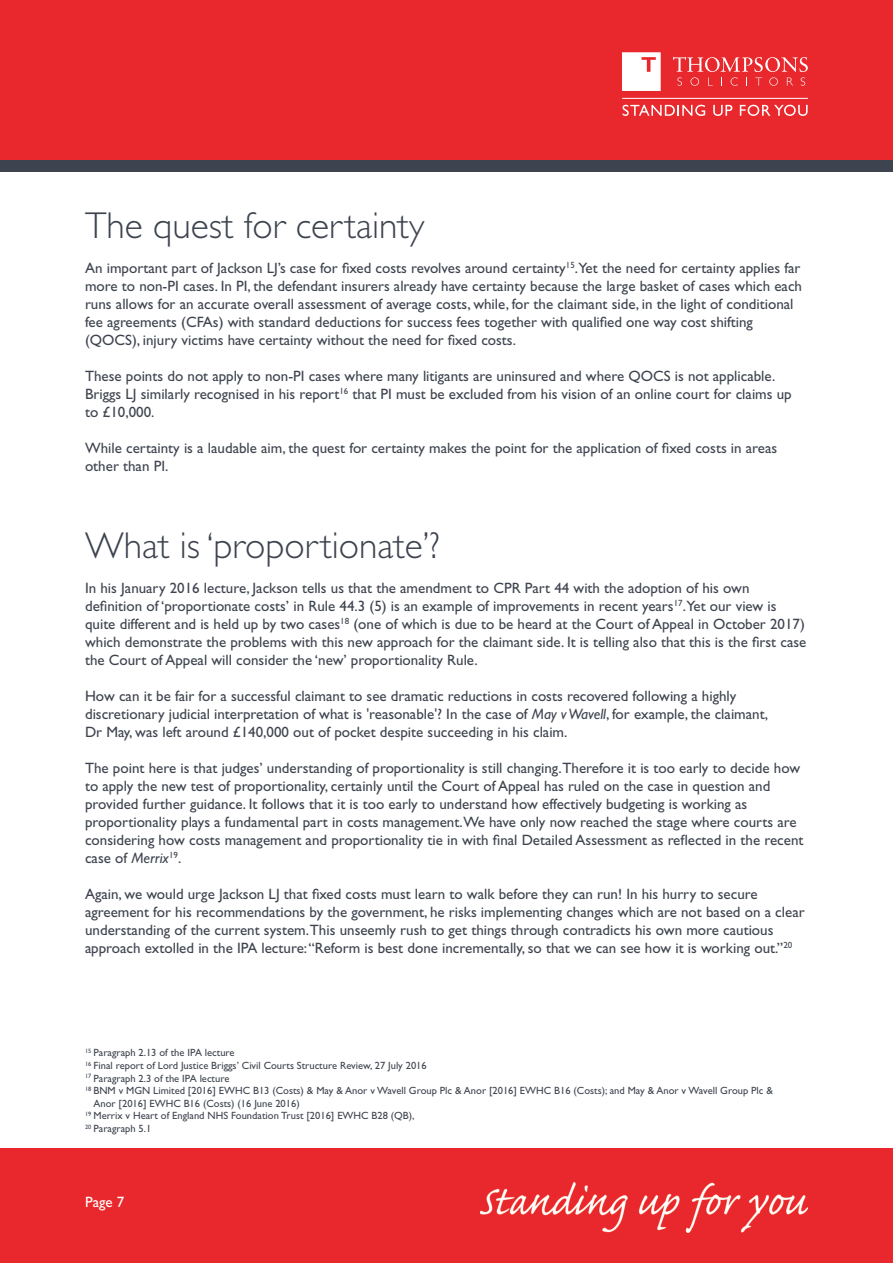
<style>
.page{position:relative;width:893px;height:1263px;background:#fff}
.page>*{position:absolute;margin:0;border:0;box-sizing:border-box;transform-origin:0 0}
.t1{font:300 37.5px "Gill Sans Std";color:#3e444f}
.t2{font:15px/18px "Gill Sans Std";color:#3e444f}
.t3{font:15px "Gill Sans Std";color:#fff}
.t4{font:10.5px "Gill Sans Std";color:#3e444f}
.s1{font-style:italic}
</style>
<div class="page">
<div style="left:0;top:1148px;width:893px;height:115px;background:#e9282d"></div>
<div style="left:0;top:0;width:893px;height:164px;background:#e9282d"></div>
<div style="left:0;top:161px;width:893px;height:11px;background:#3e444f"></div>
<svg style="left:673px;top:57px;width:135px;height:29px"></svg>
<svg style="left:622px;top:52px;width:39px;height:39px"></svg>
<hr style="left:622px;top:98px;width:186px;height:1px;background:#fff">
<svg style="left:623px;top:105px;width:82px;height:11px"></svg>
<svg style="left:713px;top:105px;width:19px;height:11px"></svg>
<svg style="left:740px;top:105px;width:68px;height:11px"></svg>
<img style="left:480px;top:1182px;width:328px;height:51px">
<h1 class="t1" style="left:85px;top:211px;width:341px">The quest for certainty</h1>
<p class="t2" style="left:85px;top:260px;width:718px">An important part of Jackson LJ’s case for fixed costs revolves around certainty<sup>15</sup>.Yet the need for certainty applies far more to non-PI cases. In PI, the defendant insurers already have certainty because the large basket of cases which each runs allows for an accurate overall assessment of average costs, while, for the claimant side, in the light of conditional fee agreements (CFAs) with standard deductions for success fees together with qualified one way cost shifting (QOCS), injury victims have certainty without the need for fixed costs.</p>
<p class="t2" style="left:85px;top:368px;width:708px">These points do not apply to non-PI cases where many litigants are uninsured and where QOCS is not applicable.<br>Briggs LJ similarly recognised in his report<sup>16</sup> that PI must be excluded from his vision of an online court for claims up to £10,000.</p>
<p class="t2" style="left:85px;top:440px;width:694px">While certainty is a laudable aim, the quest for certainty makes the point for the application of fixed costs in areas other than PI.</p>
<h1 class="t1" style="left:85px;top:531px;width:356px">What is ‘proportionate’?</h1>
<p class="t2" style="left:85px;top:580px;width:723px">In his January 2016 lecture, Jackson tells us that the amendment to CPR Part 44 with the adoption of his own definition of ‘proportionate costs’ in Rule 44.3 (5) is an example of improvements in recent years<sup>17</sup>.Yet our view is quite different and is held up by two cases<sup>18</sup> (one of which is due to be heard at the Court of Appeal in October 2017) which demonstrate the problems with this new approach for the claimant side. It is telling also that this is the first case the Court of Appeal will consider the ‘new’ proportionality Rule.</p>
<p class="t2" style="left:85px;top:688px;width:684px">How can it be fair for a successful claimant to see dramatic reductions in costs recovered following a highly discretionary judicial interpretation of what is 'reasonable'? In the case of <span class="s1">May vWavell</span>, for example, the claimant,<br>Dr May, was left around £140,000 out of pocket despite succeeding in his claim.</p>
<p class="t2" style="left:85px;top:760px;width:720px">The point here is that judges’ understanding of proportionality is still changing.Therefore it is too early to decide how to apply the new test of proportionality, certainly until the Court of Appeal has ruled on the case in question and provided further guidance. It follows that it is too early to understand how effectively budgeting is working as proportionality plays a fundamental part in costs management.We have only now reached the stage where courts are considering how costs management and proportionality tie in with final Detailed Assessment as reflected in the recent case of <span class="s1">Merrix</span><sup>19</sup>.</p>
<p class="t2" style="left:85px;top:886px;width:721px">Again, we would urge Jackson LJ that fixed costs must learn to walk before they can run! In his hurry to secure agreement for his recommendations by the government, he risks implementing changes which are not based on a clear understanding of the current system.This unseemly rush to get things through contradicts his own more cautious approach extolled in the IPA lecture:“Reform is best done incrementally, so that we can see how it is working out.”<sup>20</sup></p>
<p class="t4" style="left:85px;top:1049px;width:151px"><sup>15</sup> Paragraph 2.13 of the IPA lecture</p>
<p class="t4" style="left:85px;top:1061px;width:343px"><sup>16</sup> Final report of Lord Justice Briggs’ Civil Courts Structure Review, 27 July 2016</p>
<p class="t4" style="left:85px;top:1074px;width:146px"><sup>17</sup> Paragraph 2.3 of the IPA lecture</p>
<p class="t4" style="left:85px;top:1087px;width:689px"><sup>18</sup> BNM v MGN Limited [2016] EWHC B13 (Costs) &amp; May &amp; Anor v Wavell Group Plc &amp; Anor [2016] EWHC B16 (Costs); and May &amp; Anor v Wavell Group Plc &amp;</p>
<p class="t4" style="left:93px;top:1099px;width:208px">Anor [2016] EWHC B16 (Costs) (16 June 2016)</p>
<p class="t4" style="left:85px;top:1112px;width:331px"><sup>19</sup> Merrix v Heart of England NHS Foundation Trust [2016] EWHC B28 (QB),</p>
<p class="t4" style="left:85px;top:1124px;width:68px"><sup>20</sup> Paragraph 5.1</p>
<p class="t3" style="left:85px;top:1197px;width:41px">Page 7</p>
</div>
